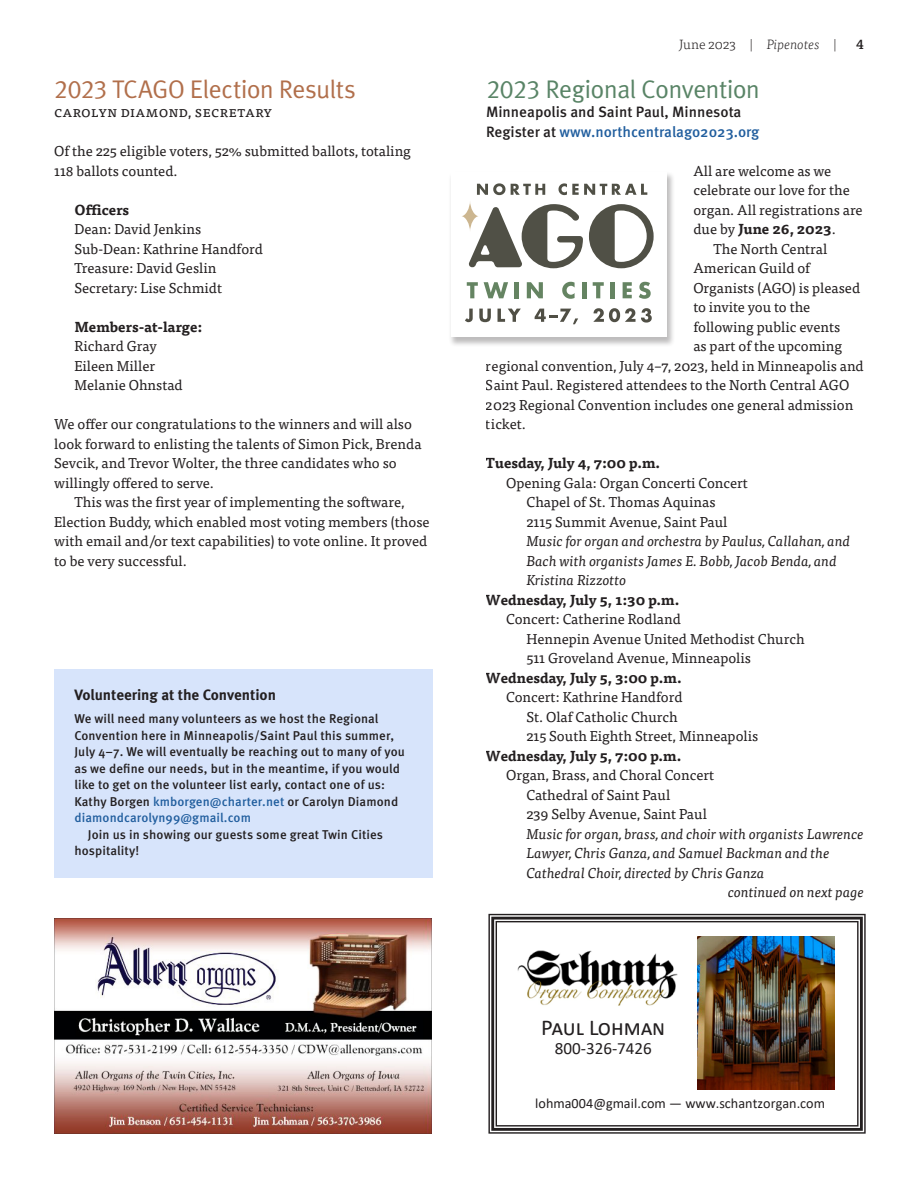
<style>
.page{position:relative;width:918px;height:1188px;background:#fff}
.page>*{position:absolute;margin:0;border:0;box-sizing:border-box;transform-origin:0 0}
.t1{font:25.5px "Meta Pro Norm";letter-spacing:-.03em;color:#b16f4b}
.t2{font:25.5px "Meta Pro Norm";letter-spacing:-.03em;color:#598466}
.t3{font:22.8px "Calibri";color:#231f20}
.t4{font:17.1px "Calibri";color:#231f20}
.t5{font:500 15px/19.5px "Meta Pro";color:#231f20}
.sidebar_title{font:700 15px "Meta Pro";color:#231f20}
.t6{font:15px "Tisa Pro";color:#231f20}
.t7{font:14.25px/19.5px "Tisa Pro";color:#231f20}
.t8{font:italic 14.25px/19.5px "Tisa Pro";color:#231f20}
.t9{font:700 14.25px "Tisa Pro";color:#231f20}
.t10{font:14.25px "Calibri";color:#231f20}
.t11{font:300 13.5px "Tisa Pro";color:#231f20}
.t12{font:500 13.5px "Tisa Pro";color:#231f20}
.sidebar_text{font:500 12.75px/16.5px "Meta Pro";letter-spacing:.01em;color:#231f20}
.s1{color:#215e9e}
.s2{font-style:italic}
.s3{font-weight:400}
</style>
<div class="page">
<div style="left:54px;top:669px;width:378px;height:209px;background:#d7e4fb"></div>
<div style="left:449px;top:171px;width:226px;height:176px;background:#231f20;opacity:.3"></div>
<div style="left:451px;top:172px;width:215px;height:165px;background:#fff"></div>
<svg style="left:477px;top:183px;width:68px;height:12px"></svg>
<svg style="left:559px;top:183px;width:88px;height:12px"></svg>
<svg style="left:589px;top:204px;width:65px;height:64px"></svg>
<svg style="left:468px;top:204px;width:115px;height:64px"></svg>
<svg style="left:461px;top:201px;width:18px;height:31px"></svg>
<svg style="left:465px;top:309px;width:8px;height:13px"></svg>
<svg style="left:479px;top:309px;width:12px;height:13px"></svg>
<svg style="left:498px;top:309px;width:23px;height:13px"></svg>
<svg style="left:535px;top:309px;width:43px;height:15px"></svg>
<svg style="left:467px;top:282px;width:11px;height:16px"></svg>
<svg style="left:484px;top:282px;width:24px;height:16px"></svg>
<hr style="left:515px;top:282px;width:4px;height:16px;background:#658462">
<svg style="left:527px;top:282px;width:16px;height:16px"></svg>
<svg style="left:562px;top:282px;width:13px;height:17px"></svg>
<hr style="left:582px;top:282px;width:4px;height:16px;background:#658462">
<svg style="left:593px;top:282px;width:11px;height:16px"></svg>
<div style="left:610px;top:282px;width:5px;height:16px;background:#658462"></div>
<svg style="left:623px;top:282px;width:9px;height:16px"></svg>
<svg style="left:639px;top:282px;width:12px;height:17px"></svg>
<svg style="left:593px;top:308px;width:59px;height:15px"></svg>
<img style="left:54px;top:918px;width:378px;height:216px">
<svg style="left:488px;top:914px;width:378px;height:220px"></svg>
<img style="left:514px;top:947px;width:166px;height:61px">
<img style="left:698px;top:937px;width:137px;height:152px">
<h1 class="t1" style="left:54px;top:69px;width:303px">2023 TCAGO Election Results</h1>
<p class="t6" style="left:54px;top:101px;width:219px">Carolyn Diamond, Secretary</p>
<p class="t7" style="left:54px;top:140px;width:358px">Of the 225 eligible voters, 52% submitted ballots, totaling<br>118 ballots counted.</p>
<p class="t9" style="left:74px;top:198px;width:56px">Officers</p>
<p class="t7" style="left:74px;top:218px;width:190px">Dean: David Jenkins<br>Sub-Dean: Kathrine Handford<br>Treasure: David Geslin<br>Secretary: Lise Schmidt</p>
<p class="t9" style="left:74px;top:315px;width:129px">Members-at-large:</p>
<p class="t7" style="left:74px;top:335px;width:110px">Richard Gray<br>Eileen Miller<br>Melanie Ohnstad</p>
<p class="t7" style="left:54px;top:413px;width:369px">We offer our congratulations to the winners and will also look forward to enlisting the talents of Simon Pick, Brenda Sevcik, and Trevor Wolter, the three candidates who so willingly offered to serve.</p>
<p class="t7" style="left:54px;top:491px;width:377px;text-indent:20px">This was the first year of implementing the software, Election Buddy, which enabled most voting members (those with email and/or text capabilities) to vote online. It proved to be very successful.</p>
<p class="sidebar_title" style="left:74px;top:683px;width:203px">Volunteering at the Convention</p>
<p class="sidebar_text" style="left:74px;top:710px;width:332px">We will need many volunteers as we host the Regional Convention here in Minneapolis/Saint Paul this summer, July 4–7. We will eventually be reaching out to many of you as we define our needs, but in the meantime, if you would like to get on the volunteer list early, contact one of us:<br>Kathy Borgen <span class="s1">kmborgen@charter.net</span> or Carolyn Diamond <span class="s1">diamondcarolyn99@gmail.com</span></p>
<p class="sidebar_text" style="left:74px;top:825px;width:310px;text-indent:14px">Join us in showing our guests some great Twin Cities hospitality!</p>
<p class="t11" style="left:679px;top:35px;width:159px">June 2023 | <span class="s2">Pipenotes</span> |</p>
<p class="t12" style="left:856px;top:34px;width:9px">4</p>
<h1 class="t2" style="left:486px;top:69px;width:276px">2023 Regional Convention</h1>
<p class="t5" style="left:486px;top:101px;width:275px">Minneapolis and Saint Paul, Minnesota<br>Register at <span class="s1">www.northcentralago2023.org</span></p>
<p class="t7" style="left:693px;top:160px;width:140px">All are welcome as we</p>
<p class="t7" style="left:693px;top:179px;width:158px">celebrate our love for the</p>
<p class="t7" style="left:693px;top:199px;width:171px">organ. All registrations are</p>
<p class="t9" style="left:693px;top:217px;width:144px"><span class="s3">due by</span> June 26, 2023<span class="s3">.</span></p>
<p class="t7" style="left:714px;top:238px;width:115px">The North Central</p>
<p class="t7" style="left:693px;top:257px;width:118px">American Guild of</p>
<p class="t7" style="left:693px;top:277px;width:168px">Organists (AGO) is pleased</p>
<p class="t7" style="left:693px;top:296px;width:119px">to invite you to the</p>
<p class="t7" style="left:693px;top:316px;width:148px">following public events</p>
<p class="t7" style="left:693px;top:335px;width:150px">as part of the upcoming</p>
<p class="t7" style="left:486px;top:355px;width:379px">regional convention, July 4–7, 2023, held in Minneapolis and</p>
<p class="t7" style="left:486px;top:374px;width:365px">Saint Paul. Registered attendees to the North Central AGO</p>
<p class="t7" style="left:486px;top:394px;width:369px">2023 Regional Convention includes one general admission</p>
<p class="t7" style="left:486px;top:413px;width:41px">ticket.</p>
<p class="t9" style="left:486px;top:451px;width:176px">Tuesday, July 4, 7:00 p.m.</p>
<p class="t7" style="left:526px;top:472px;width:223px;text-indent:-20px">Opening Gala: Organ Concerti Concert<br>Chapel of St. Thomas Aquinas<br>2115 Summit Avenue, Saint Paul</p>
<p class="t8" style="left:526px;top:530px;width:325px">Music for organ and orchestra by Paulus, Callahan, and<br>Bach with organists James E. Bobb, Jacob Benda, and<br>Kristina Rizzotto</p>
<p class="t9" style="left:486px;top:588px;width:195px">Wednesday, July 5, 1:30 p.m.</p>
<p class="t7" style="left:526px;top:608px;width:280px;text-indent:-20px">Concert: Catherine Rodland<br>Hennepin Avenue United Methodist Church<br>511 Groveland Avenue, Minneapolis</p>
<p class="t9" style="left:486px;top:666px;width:197px">Wednesday, July 5, 3:00 p.m.</p>
<p class="t7" style="left:526px;top:686px;width:233px;text-indent:-20px">Concert: Kathrine Handford<br>St. Olaf Catholic Church<br>215 South Eighth Street, Minneapolis</p>
<p class="t9" style="left:486px;top:744px;width:197px">Wednesday, July 5, 7:00 p.m.</p>
<p class="t7" style="left:526px;top:764px;width:189px;text-indent:-20px">Organ, Brass, and Choral Concert<br>Cathedral of Saint Paul<br>239 Selby Avenue, Saint Paul</p>
<p class="t8" style="left:526px;top:823px;width:339px">Music for organ, brass, and choir with organists Lawrence</p>
<p class="t8" style="left:526px;top:842px;width:305px">Lawyer, Chris Ganza, and Samuel Backman and the</p>
<p class="t8" style="left:526px;top:862px;width:240px">Cathedral Choir, directed by Chris Ganza</p>
<p class="t8" style="left:728px;top:881px;width:137px">continued on next page</p>
<p class="t3" style="left:541px;top:1011px;width:125px">Paul Lohman</p>
<p class="t4" style="left:555px;top:1036px;width:99px">800-326-7426</p>
<p class="t10" style="left:535px;top:1094px;width:291px">lohma004@gmail.com — www.schantzorgan.com</p>
</div>
